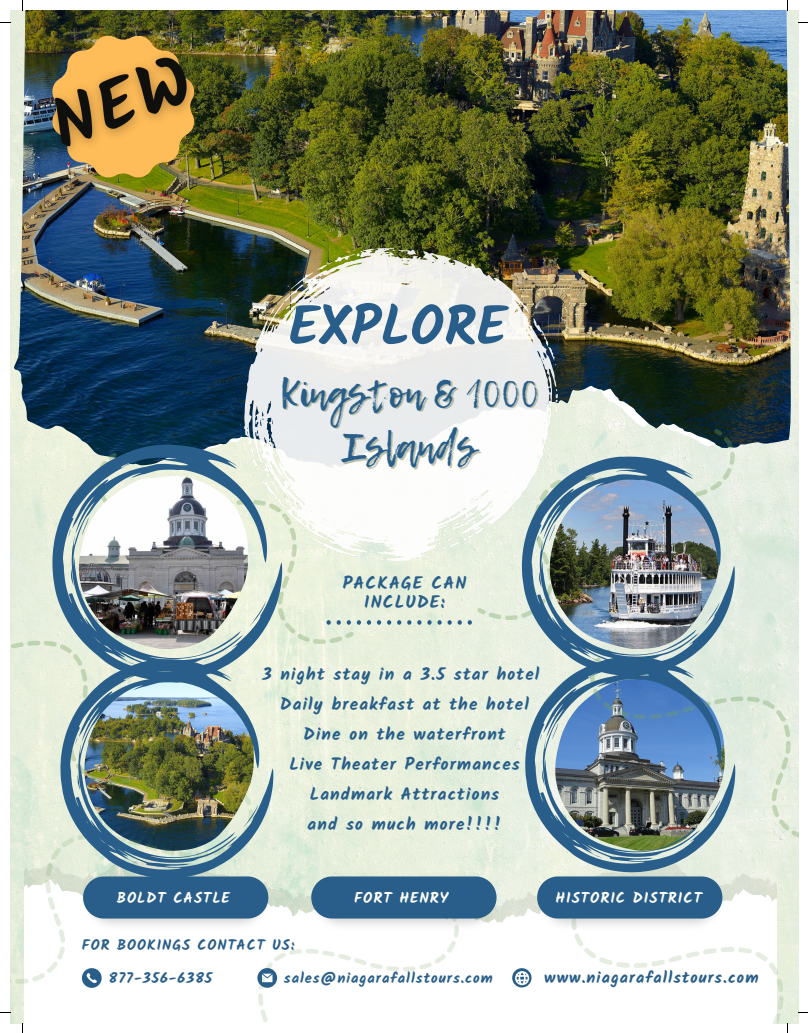
<style>
.page{position:relative;width:808px;height:1033px;background:#fff}
.page>*{position:absolute;margin:0;border:0;box-sizing:border-box;transform-origin:0 0}
.t1{font:700 54.38px "Kalam";color:#285e89}
.t2{font:38.5px/53.2px "Lemon Tuesday";color:#285e89;text-align:center}
.t3{font:700 17.5px/18.8px "Kalam";letter-spacing:.065em;color:#285e89;text-align:center}
.t4{font:700 17.12px/30px "Kalam";letter-spacing:.065em;color:#285e89;text-align:center}
.t5{font:700 16.12px "Kalam";letter-spacing:.065em;color:#285e89}
.t6{font:700 15px "Kalam";letter-spacing:.065em;color:#fff}
.t7{font:700 14.62px "Kalam";letter-spacing:.065em;color:#285e89}
</style>
<div class="page">
<img style="left:10px;top:10px;width:788px;height:1013px">
<img style="left:194px;top:10px;width:596px;height:382px">
<svg style="left:345px;top:632px;width:8px;height:6px"></svg>
<svg style="left:282px;top:560px;width:60px;height:84px;background:#e6efd9"></svg>
<svg style="left:735px;top:657px;width:63px;height:183px;background:#e3ecde"></svg>
<svg style="left:477px;top:608px;width:8px;height:6px"></svg>
<svg style="left:488px;top:437px;width:246px;height:183px;background:#dee7d9"></svg>
<svg style="left:714px;top:429px;width:8px;height:7px"></svg>
<svg style="left:273px;top:853px;width:503px;height:17px;background:#e6efdd"></svg>
<svg style="left:25px;top:870px;width:751px;height:153px"></svg>
<svg style="left:10px;top:800px;width:72px;height:183px"></svg>
<img style="left:241px;top:244px;width:317px;height:316px">
<svg style="left:326px;top:620px;width:25px;height:4px"></svg>
<svg style="left:357px;top:620px;width:4px;height:4px"></svg>
<svg style="left:367px;top:620px;width:4px;height:4px"></svg>
<svg style="left:377px;top:620px;width:4px;height:4px"></svg>
<svg style="left:387px;top:620px;width:4px;height:4px"></svg>
<svg style="left:397px;top:620px;width:4px;height:4px"></svg>
<svg style="left:407px;top:620px;width:4px;height:4px"></svg>
<svg style="left:417px;top:620px;width:4px;height:4px"></svg>
<svg style="left:427px;top:620px;width:4px;height:4px"></svg>
<svg style="left:437px;top:620px;width:4px;height:4px"></svg>
<svg style="left:447px;top:620px;width:4px;height:4px"></svg>
<svg style="left:457px;top:620px;width:15px;height:4px"></svg>
<img style="left:310px;top:872px;width:188px;height:59px">
<img style="left:536px;top:872px;width:188px;height:59px">
<svg style="left:82px;top:876px;width:414px;height:147px"></svg>
<svg style="left:512px;top:968px;width:19px;height:19px"></svg>
<svg style="left:515px;top:971px;width:14px;height:14px"></svg>
<svg style="left:52px;top:445px;width:230px;height:236px"></svg>
<svg style="left:249px;top:601px;width:17px;height:25px"></svg>
<svg style="left:82px;top:517px;width:7px;height:18px"></svg>
<svg style="left:68px;top:529px;width:3px;height:8px"></svg>
<img style="left:525px;top:656px;width:210px;height:216px">
<svg style="left:705px;top:799px;width:15px;height:23px"></svg>
<svg style="left:563px;top:813px;width:4px;height:6px"></svg>
<svg style="left:552px;top:723px;width:6px;height:16px"></svg>
<svg style="left:550px;top:789px;width:2px;height:6px"></svg>
<svg style="left:542px;top:769px;width:2px;height:16px"></svg>
<svg style="left:540px;top:733px;width:2px;height:8px"></svg>
<svg style="left:593px;top:854px;width:17px;height:5px"></svg>
<img style="left:522px;top:456px;width:212px;height:220px">
<svg style="left:704px;top:601px;width:15px;height:24px"></svg>
<svg style="left:560px;top:616px;width:4px;height:6px"></svg>
<svg style="left:549px;top:524px;width:6px;height:16px"></svg>
<svg style="left:547px;top:591px;width:2px;height:7px"></svg>
<svg style="left:539px;top:571px;width:2px;height:16px"></svg>
<svg style="left:536px;top:535px;width:3px;height:7px"></svg>
<svg style="left:590px;top:649px;width:20px;height:13px"></svg>
<img style="left:60px;top:659px;width:213px;height:219px">
<svg style="left:243px;top:804px;width:15px;height:24px"></svg>
<svg style="left:99px;top:818px;width:4px;height:6px"></svg>
<img style="left:10px;top:568px;width:136px;height:232px">
<svg style="left:129px;top:860px;width:18px;height:4px"></svg>
<img style="left:15px;top:10px;width:250px;height:199px">
<svg style="left:537px;top:876px;width:271px;height:157px"></svg>
<h1 class="t1" style="left:289px;top:294px;width:219px">EXPLORE</h1>
<h2 class="t2" style="left:280px;top:366px;width:261px">Kingston &amp; 1000<br>Islands</h2>
<p class="t3" style="left:342px;top:574px;width:125px">PACKAGE CAN<br>INCLUDE:</p>
<p class="t4" style="left:262px;top:659px;width:278px">3 night stay in a 3.5 star hotel<br>Daily breakfast at the hotel<br>Dine on the waterfront<br>Live Theater Performances<br>Landmark Attractions<br>and so much more!!!!</p>
<p class="t6" style="left:117px;top:889px;width:115px">BOLDT CASTLE</p>
<p class="t6" style="left:354px;top:889px;width:96px">FORT HENRY</p>
<p class="t6" style="left:555px;top:889px;width:148px">HISTORIC DISTRICT</p>
<p class="t7" style="left:82px;top:936px;width:214px">FOR BOOKINGS CONTACT US:</p>
<p class="t7" style="left:109px;top:969px;width:105px">877-356-6385</p>
<p class="t7" style="left:284px;top:969px;width:210px">sales@niagarafallstours.com</p>
<p class="t5" style="left:544px;top:967px;width:216px">www.niagarafallstours.com</p>
</div>
